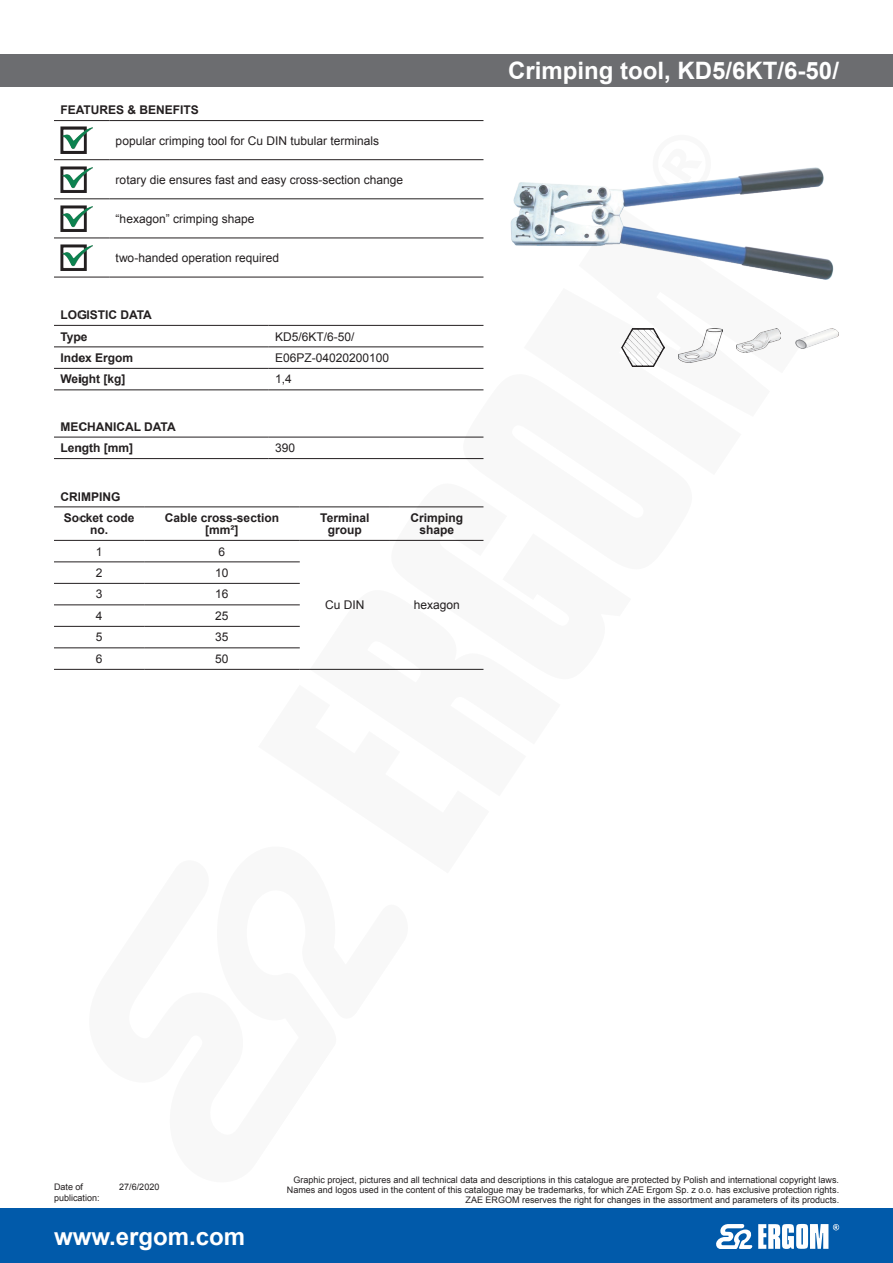
<style>
.page{position:relative;width:893px;height:1263px;background:#fff}
.page>*{position:absolute;margin:0;border:0;box-sizing:border-box;transform-origin:0 0}
.produkt-nazwa{font:700 24px "Arial";color:#fff}
.opis-body{font:12px "Arial";color:#231f20}
.opis-body-bold{font:700 12px "Arial";color:#231f20}
.opis-body-srodek-bol{font:700 12px/12px "Arial";color:#231f20;text-align:center}
.opis-body-srodek{font:12px "Arial";color:#231f20}
.t1{font:9px/9.8px "Arial";color:#231f20;text-align:right}
</style>
<div class="page">
<div style="left:0;top:1209px;width:893px;height:54px;background:#015aaa"></div>
<svg style="left:716px;top:1224px;width:123px;height:25px"></svg>
<div style="left:0;top:54px;width:893px;height:32px;background:#6c6d70"></div>
<img style="left:510px;top:167px;width:324px;height:113px">
<hr style="left:54px;top:120px;width:55px;height:1px;background:#231f20">
<hr style="left:109px;top:120px;width:374px;height:1px;background:#231f20">
<hr style="left:54px;top:159px;width:55px;height:1px;background:#231f20">
<hr style="left:109px;top:159px;width:374px;height:1px;background:#231f20">
<hr style="left:54px;top:199px;width:55px;height:1px;background:#231f20">
<hr style="left:109px;top:199px;width:374px;height:1px;background:#231f20">
<hr style="left:54px;top:238px;width:55px;height:1px;background:#231f20">
<hr style="left:109px;top:238px;width:374px;height:1px;background:#231f20">
<hr style="left:54px;top:277px;width:55px;height:1px;background:#231f20">
<hr style="left:109px;top:277px;width:374px;height:1px;background:#231f20">
<img style="left:60px;top:127px;width:33px;height:26px">
<img style="left:60px;top:166px;width:33px;height:26px">
<img style="left:60px;top:205px;width:33px;height:27px">
<img style="left:60px;top:244px;width:33px;height:27px">
<hr style="left:54px;top:325px;width:215px;height:1px;background:#231f20">
<hr style="left:269px;top:325px;width:214px;height:1px;background:#231f20">
<hr style="left:54px;top:347px;width:215px;height:1px;background:#231f20">
<hr style="left:269px;top:347px;width:214px;height:1px;background:#231f20">
<hr style="left:54px;top:368px;width:215px;height:1px;background:#231f20">
<hr style="left:269px;top:368px;width:214px;height:1px;background:#231f20">
<hr style="left:54px;top:390px;width:215px;height:1px;background:#231f20">
<hr style="left:269px;top:390px;width:214px;height:1px;background:#231f20">
<hr style="left:54px;top:437px;width:215px;height:1px;background:#231f20">
<hr style="left:269px;top:437px;width:214px;height:1px;background:#231f20">
<hr style="left:54px;top:458px;width:215px;height:1px;background:#231f20">
<hr style="left:269px;top:458px;width:214px;height:1px;background:#231f20">
<hr style="left:54px;top:507px;width:90px;height:1px;background:#231f20">
<hr style="left:144px;top:507px;width:156px;height:1px;background:#231f20">
<hr style="left:300px;top:507px;width:90px;height:1px;background:#231f20">
<hr style="left:54px;top:540px;width:90px;height:1px;background:#231f20">
<hr style="left:144px;top:540px;width:156px;height:1px;background:#231f20">
<hr style="left:300px;top:540px;width:90px;height:1px;background:#231f20">
<hr style="left:54px;top:562px;width:90px;height:1px;background:#231f20">
<hr style="left:144px;top:562px;width:156px;height:1px;background:#231f20">
<hr style="left:54px;top:583px;width:90px;height:1px;background:#231f20">
<hr style="left:144px;top:583px;width:156px;height:1px;background:#231f20">
<hr style="left:54px;top:605px;width:90px;height:1px;background:#231f20">
<hr style="left:144px;top:605px;width:156px;height:1px;background:#231f20">
<hr style="left:54px;top:626px;width:90px;height:1px;background:#231f20">
<hr style="left:144px;top:626px;width:156px;height:1px;background:#231f20">
<hr style="left:54px;top:648px;width:90px;height:1px;background:#231f20">
<hr style="left:144px;top:648px;width:156px;height:1px;background:#231f20">
<hr style="left:54px;top:669px;width:90px;height:1px;background:#231f20">
<hr style="left:144px;top:669px;width:156px;height:1px;background:#231f20">
<hr style="left:300px;top:669px;width:90px;height:1px;background:#231f20">
<img style="left:809px;top:329px;width:30px;height:18px">
<svg style="left:524px;top:206px;width:285px;height:161px"></svg>
<svg style="left:389px;top:506px;width:95px;height:164px"></svg>
<svg style="left:463px;top:389px;width:21px;height:192px"></svg>
<p class="opis-body-bold" style="left:60px;top:102px;width:140px">FEATURES &amp; BENEFITS</p>
<p class="opis-body" style="left:116px;top:132px;width:265px">popular crimping tool for Cu DIN tubular terminals</p>
<p class="opis-body" style="left:116px;top:172px;width:289px">rotary die ensures fast and easy cross-section change</p>
<p class="opis-body" style="left:116px;top:211px;width:140px">“hexagon” crimping shape</p>
<p class="opis-body" style="left:116px;top:250px;width:165px">two-handed operation required</p>
<p class="opis-body-bold" style="left:60px;top:307px;width:93px">LOGISTIC DATA</p>
<p class="opis-body-bold" style="left:60px;top:328px;width:29px">Type</p>
<p class="opis-body" style="left:275px;top:328px;width:81px">KD5/6KT/6-50/</p>
<p class="opis-body-bold" style="left:60px;top:350px;width:74px">Index Ergom</p>
<p class="opis-body" style="left:275px;top:350px;width:116px">E06PZ-04020200100</p>
<p class="opis-body-bold" style="left:60px;top:371px;width:67px">Weight [kg]</p>
<p class="opis-body" style="left:275px;top:371px;width:18px">1,4</p>
<p class="opis-body-bold" style="left:60px;top:418px;width:117px">MECHANICAL DATA</p>
<p class="opis-body-bold" style="left:60px;top:440px;width:74px">Length [mm]</p>
<p class="opis-body" style="left:275px;top:440px;width:22px">390</p>
<p class="opis-body-bold" style="left:60px;top:488px;width:61px">CRIMPING</p>
<p class="opis-body-srodek-bol" style="left:64px;top:512px;width:72px">Socket code no.</p>
<p class="opis-body-srodek-bol" style="left:165px;top:512px;width:116px">Cable cross-section [mm²]</p>
<p class="opis-body-srodek-bol" style="left:320px;top:512px;width:51px">Terminal group</p>
<p class="opis-body-srodek-bol" style="left:410px;top:512px;width:54px">Crimping shape</p>
<p class="opis-body-srodek" style="left:96px;top:543px;width:8px">1</p>
<p class="opis-body-srodek" style="left:219px;top:543px;width:8px">6</p>
<p class="opis-body-srodek" style="left:96px;top:565px;width:8px">2</p>
<p class="opis-body-srodek" style="left:215px;top:565px;width:15px">10</p>
<p class="opis-body-srodek" style="left:96px;top:586px;width:8px">3</p>
<p class="opis-body-srodek" style="left:215px;top:586px;width:15px">16</p>
<p class="opis-body-srodek" style="left:96px;top:608px;width:8px">4</p>
<p class="opis-body-srodek" style="left:215px;top:608px;width:15px">25</p>
<p class="opis-body-srodek" style="left:96px;top:629px;width:8px">5</p>
<p class="opis-body-srodek" style="left:215px;top:629px;width:15px">35</p>
<p class="opis-body-srodek" style="left:96px;top:651px;width:8px">6</p>
<p class="opis-body-srodek" style="left:215px;top:651px;width:15px">50</p>
<p class="opis-body-srodek" style="left:325px;top:597px;width:41px">Cu DIN</p>
<p class="opis-body-srodek" style="left:414px;top:597px;width:48px">hexagon</p>
<p class="produkt-nazwa" style="left:508px;top:54px;width:332px">Crimping tool, KD5/6KT/6-50/</p>
<p class="t1" style="left:54px;top:1182px;width:31px">Date of</p>
<p class="t1" style="left:119px;top:1182px;width:42px">27/6/2020</p>
<p class="t1" style="left:54px;top:1193px;width:47px">publication:</p>
<h1 class="produkt-nazwa" style="left:54px;top:1220px;width:193px">www.ergom.com</h1>
<p class="t1" style="left:287px;top:1175px;width:554px">Graphic project, pictures and all technical data and descriptions in this catalogue are protected by Polish and international copyright laws.<br>Names and logos used in the content of this catalogue may be trademarks, for which ZAE Ergom Sp. z o.o. has exclusive protection rights.<br>ZAE ERGOM reserves the right for changes in the assortment and parameters of its products.</p>
</div>
